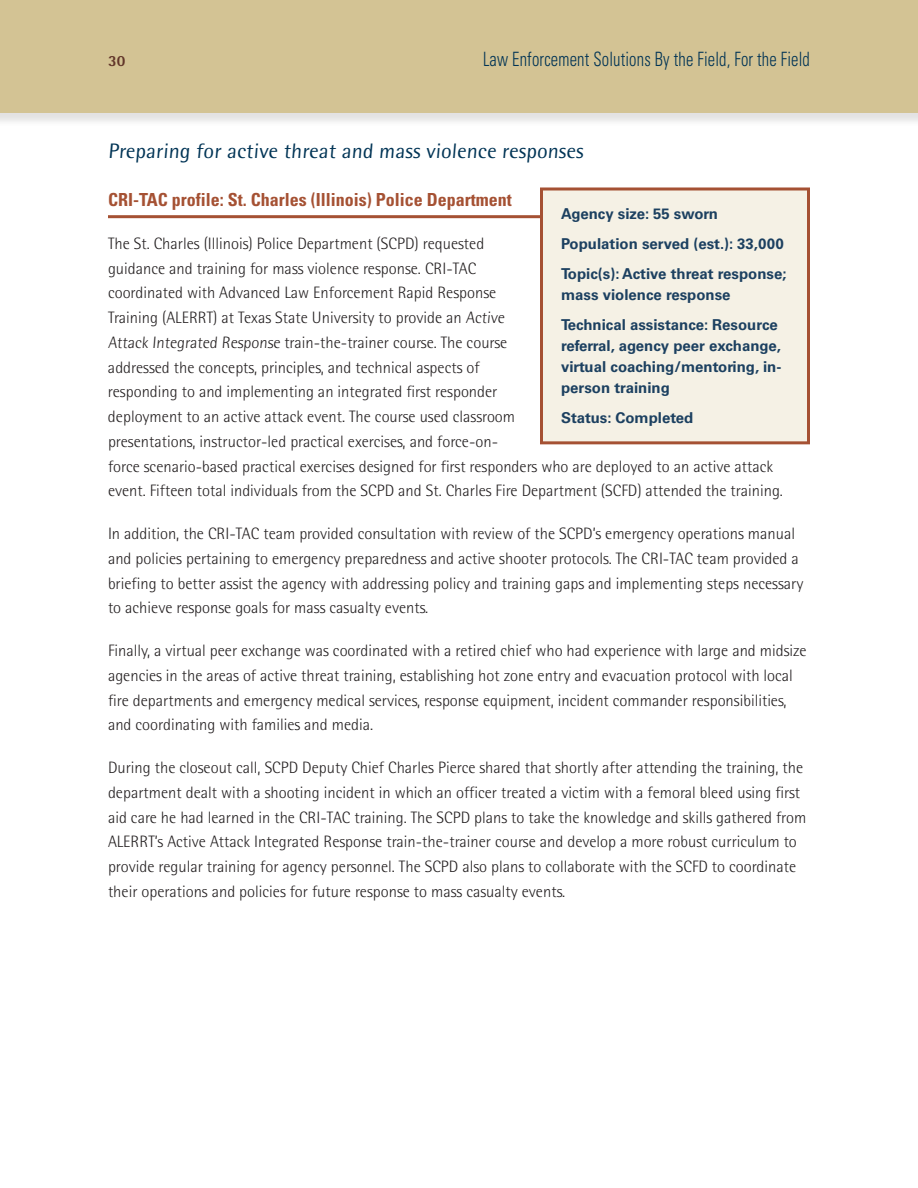
<style>
.page{position:relative;width:918px;height:1188px;background:#fff}
.page>*{position:absolute;margin:0;border:0;box-sizing:border-box;transform-origin:0 0}
.t1{font:21px "Rotis Semi Sans Std";color:#013455}
.t2{font:300 condensed 19.65px "Univers LT Std";letter-spacing:.01em;color:#013455;scale:.84 1}
.t3{font:700 condensed 18px "Univers LT Std";color:#a55133}
.t4{font:300 16.5px/24.8px "Rotis Semi Sans Std";color:#231f20}
.t5{font:800 15.6px "Rotis Semi Sans Std";color:#62362a}
.t6{font:700 15px/21px "Univers LT Std";color:#1c4060}
</style>
<div class="page">
<div style="left:0;top:0;width:918px;height:127px;background:#231f20;opacity:.13"></div>
<div style="left:0;top:0;width:918px;height:112px;background:#d3c394"></div>
<hr style="left:108px;top:215px;width:702px;height:3px;background:#a55133">
<div style="left:542px;top:189px;width:266px;height:254px;background:#f5f1e5"></div>
<div style="left:540px;top:188px;width:270px;height:256px;border:3px solid #a55133"></div>
<p class="t5" style="left:108px;top:51px;width:19px">30</p>
<p class="t2" style="left:483px;top:47px;width:391px">Law Enforcement Solutions By the Field, For the Field</p>
<h4 class="t1" style="left:108px;top:139px;width:479px">Preparing for active threat and mass violence responses</h4>
<h5 class="t3" style="left:108px;top:189px;width:405px">CRI-TAC profile: St. Charles (Illinois) Police Department</h5>
<p class="t6" style="left:561px;top:204px;width:159px">Agency size: 55 sworn</p>
<p class="t6" style="left:561px;top:234px;width:224px">Population served (est.): 33,000</p>
<p class="t6" style="left:561px;top:264px;width:227px">Topic(s): Active threat response; mass violence response</p>
<p class="t6" style="left:561px;top:315px;width:222px">Technical assistance: Resource referral, agency peer exchange, virtual coaching/mentoring, in&shy;person training</p>
<p class="t6" style="left:561px;top:408px;width:134px">Status: Completed</p>
<p class="t4" style="left:108px;top:231px;width:677px">The St. Charles (Illinois) Police Department (SCPD) requested<br>guidance and training for mass violence response. CRI-TAC<br>coordinated with Advanced Law Enforcement Rapid Response<br>Training (ALERRT) at Texas State University to provide an Active<br>Attack Integrated Response train-the-trainer course. The course<br>addressed the concepts, principles, and technical aspects of<br>responding to and implementing an integrated first responder<br>deployment to an active attack event. The course used classroom<br>presentations, instructor-led practical exercises, and force-on-<br>force scenario-based practical exercises designed for first responders who are deployed to an active attack event. Fifteen total individuals from the SCPD and St. Charles Fire Department (SCFD) attended the training.</p>
<p class="t4" style="left:108px;top:521px;width:697px">In addition, the CRI-TAC team provided consultation with review of the SCPD’s emergency operations manual and policies pertaining to emergency preparedness and active shooter protocols. The CRI-TAC team provided a briefing to better assist the agency with addressing policy and training gaps and implementing steps necessary to achieve response goals for mass casualty events.</p>
<p class="t4" style="left:108px;top:638px;width:700px">Finally, a virtual peer exchange was coordinated with a retired chief who had experience with large and midsize agencies in the areas of active threat training, establishing hot zone entry and evacuation protocol with local fire departments and emergency medical services, response equipment, incident commander responsibilities, and coordinating with families and media.</p>
<p class="t4" style="left:108px;top:755px;width:700px">During the closeout call, SCPD Deputy Chief Charles Pierce shared that shortly after attending the training, the department dealt with a shooting incident in which an officer treated a victim with a femoral bleed using first aid care he had learned in the CRI-TAC training. The SCPD plans to take the knowledge and skills gathered from ALERRT’s Active Attack Integrated Response train-the-trainer course and develop a more robust curriculum to provide regular training for agency personnel. The SCPD also plans to collaborate with the SCFD to coordinate their operations and policies for future response to mass casualty events.</p>
</div>
